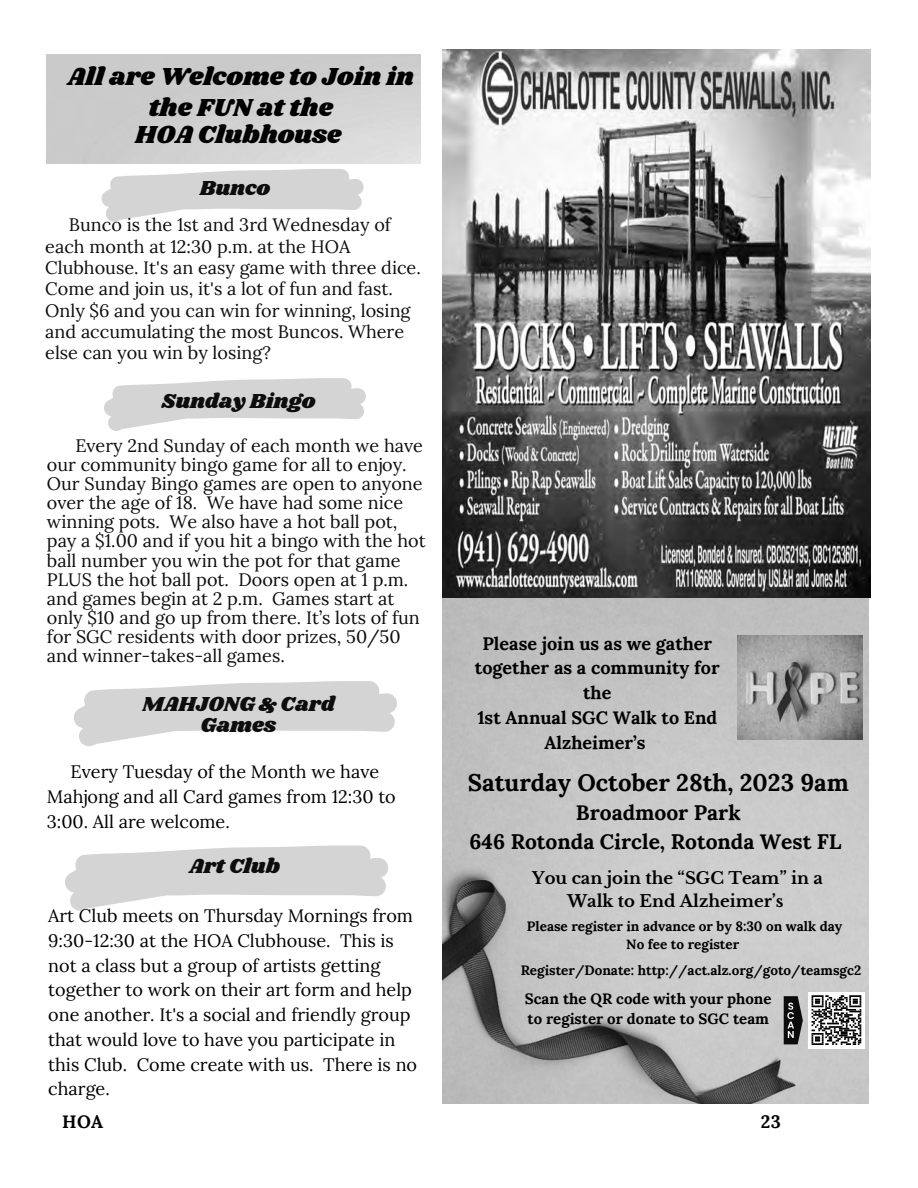
<style>
.page{position:relative;width:918px;height:1188px;background:#fff}
.page>*{position:absolute;margin:0;border:0;box-sizing:border-box;transform-origin:0 0}
.t1{font:25.5px/30.3px "Shrikhand";color:#000;text-align:center}
.t2{font:700 24px "Lora";color:#000}
.t3{font:700 21px/29.2px "Lora";color:#000;text-align:center}
.t4{font:21px/21.3px "Shrikhand";color:#0d0d0d;text-align:center}
.t5{font:18px/19px "Lora";color:#0d0d0d}
.t6{font:18px/24.8px "Lora";color:#000}
.t7{font:700 18px/24.8px "Lora";color:#000;text-align:center}
.t8{font:700 16.5px/22.5px "Libre Baskerville";color:#000;text-align:center}
.t9{font:700 15px/20.2px "Lora";color:#000}
.t10{font:700 13.5px/18px "Lora";color:#000;text-align:center}
</style>
<div class="page">
<svg style="left:102px;top:169px;width:262px;height:53px"></svg>
<svg style="left:104px;top:378px;width:262px;height:53px"></svg>
<svg style="left:74px;top:681px;width:323px;height:65px"></svg>
<svg style="left:65px;top:846px;width:323px;height:65px"></svg>
<img style="left:443px;top:50px;width:427px;height:1053px">
<div style="left:808px;top:992px;width:57px;height:56px;background:linear-gradient(to right,#fff,#fff)"></div>
<svg style="left:812px;top:995px;width:49px;height:50px"></svg>
<svg style="left:784px;top:996px;width:19px;height:48px"></svg>
<img style="left:737px;top:636px;width:125px;height:103px">
<h1 class="t1" style="left:68px;top:63px;width:348px">All are Welcome to Join in the FUN at the</h1>
<h1 class="t1" style="left:135px;top:120px;width:208px">HOA Clubhouse</h1>
<p class="t4" style="left:200px;top:178px;width:72px">Bunco</p>
<p class="t5" style="left:45px;top:214px;width:377px;line-height:21.3px;text-indent:24px">Bunco is the 1st and 3rd Wednesday of each month at 12:30 p.m. at the HOA Clubhouse. It's an easy game with three dice.<br>Come and join us, it's a lot of fun and fast.<br>Only $6 and you can win for winning, losing and accumulating the most Buncos. Where else can you win by losing?</p>
<p class="t4" style="left:161px;top:391px;width:156px">Sunday Bingo</p>
<p class="t5" style="left:47px;top:436px;width:380px;text-indent:28px">Every 2nd Sunday of each month we have our community bingo game for all to enjoy.<br>Our Sunday Bingo games are open to anyone over the age of 18. We have had some nice winning pots. We also have a hot ball pot, pay a $1.00 and if you hit a bingo with the hot ball number you win the pot for that game PLUS the hot ball pot. Doors open at 1 p.m. and games begin at 2 p.m. Games start at only $10 and go up from there. It’s lots of fun for SGC residents with door prizes, 50/50 and winner-takes-all games.</p>
<p class="t4" style="left:142px;top:694px;width:194px">MAHJONG &amp; Card<br>Games</p>
<p class="t6" style="left:47px;top:759px;width:350px;text-indent:24px">Every Tuesday of the Month we have<br>Mahjong and all Card games from 12:30 to<br>3:00. All are welcome.</p>
<p class="t4" style="left:189px;top:857px;width:92px">Art Club</p>
<p class="t6" style="left:48px;top:903px;width:370px">Art Club meets on Thursday Mornings from 9:30-12:30 at the HOA Clubhouse. This is not a class but a group of artists getting together to work on their art form and help one another. It's a social and friendly group that would love to have you participate in this Club. Come create with us. There is no charge.</p>
<p class="t7" style="left:475px;top:631px;width:246px">Please join us as we gather together as a community for the<br>1st Annual SGC Walk to End<br>Alzheimer’s</p>
<h2 class="t2" style="left:468px;top:766px;width:383px">Saturday October 28th, 2023 9am</h2>
<p class="t3" style="left:470px;top:797px;width:374px">Broadmoor Park<br>646 Rotonda Circle, Rotonda West FL</p>
<p class="t8" style="left:532px;top:867px;width:292px">You can join the “SGC Team” in a<br>Walk to End Alzheimer’s</p>
<p class="t10" style="left:527px;top:917px;width:317px">Please register in advance or by 8:30 on walk day<br>No fee to register</p>
<p class="t10" style="left:521px;top:961px;width:342px">Register/Donate: http://act.alz.org/goto/teamsgc2</p>
<p class="t9" style="left:525px;top:988px;width:248px">Scan the QR code with your phone to register or donate to SGC team</p>
<p class="t7" style="left:62px;top:1109px;width:43px">HOA</p>
<p class="t7" style="left:761px;top:1109px;width:22px">23</p>
</div>
